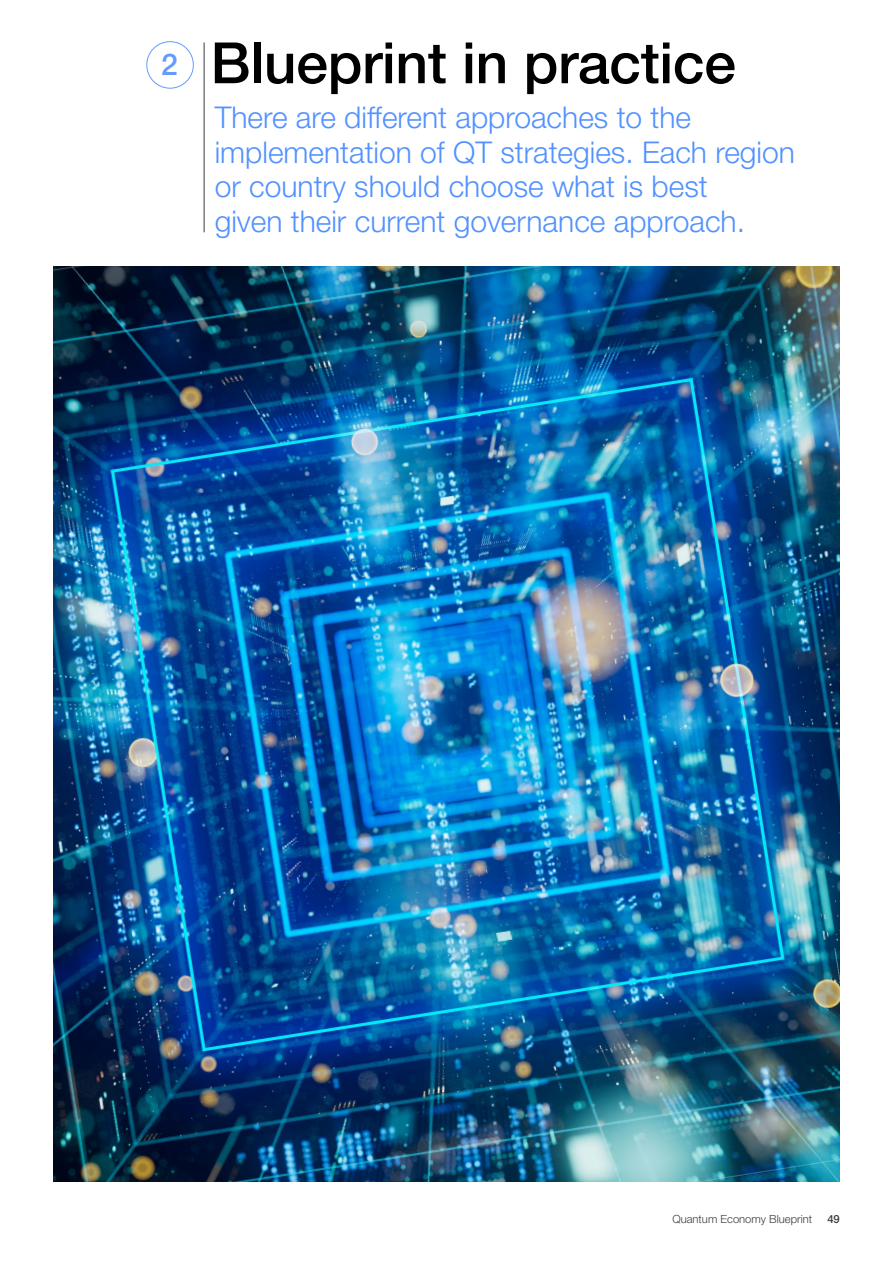
<style>
.page{position:relative;width:893px;height:1263px;background:#fff}
.page>*{position:absolute;margin:0;border:0;box-sizing:border-box;transform-origin:0 0}
.t1{font:500 57px "Helvetica Neue LT Pro";letter-spacing:-.005em;color:#000}
.t2{font:300 30px/34.5px "Helvetica Neue LT Pro";color:#5291ff}
.t3{font:300 11.25px "Helvetica Neue LT Pro";color:#3c3c3b}
.t4{font:500 11.25px "Helvetica Neue LT Pro";color:#3c3c3b}
.s1{font-size:30px;color:#639cff}
</style>
<div class="page">
<img style="left:53px;top:267px;width:787px;height:914px">
<div style="left:147px;top:41px;width:47px;height:47px;border:1px solid #639cff;border-radius:50%"></div>
<hr style="left:204px;top:42px;width:1px;height:190px;background:#3c3c3b">
<h1 class="t1" style="left:161px;top:29px;width:576px"><span class="s1">2</span> Blueprint in practice</h1>
<p class="t2" style="left:215px;top:100px;width:582px">There are different approaches to the implementation of QT strategies. Each region or country should choose what is best<br>given their current governance approach.</p>
<p class="t3" style="left:672px;top:1212px;width:141px">Quantum Economy Blueprint</p>
<p class="t4" style="left:827px;top:1212px;width:14px">49</p>
</div>
